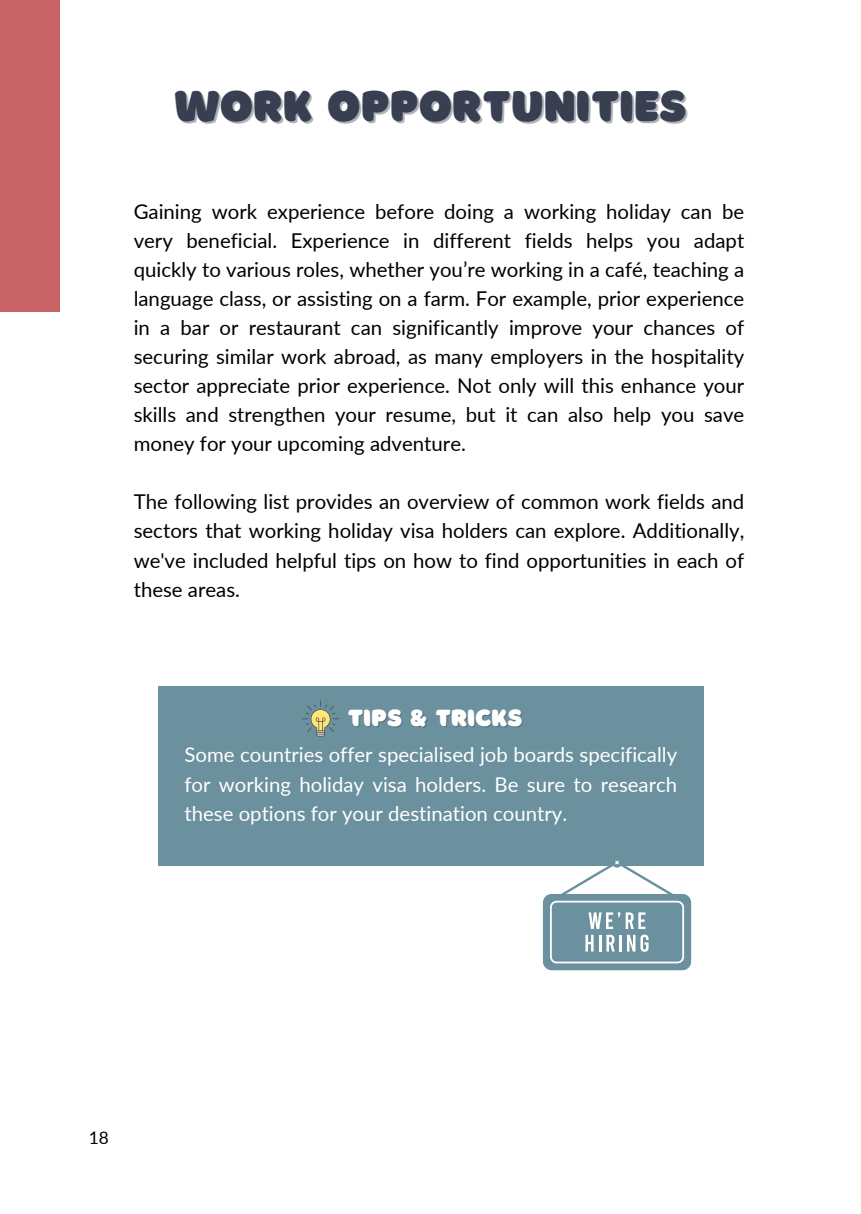
<style>
.page{position:relative;width:861px;height:1214px;background:#fff}
.page>*{position:absolute;margin:0;border:0;box-sizing:border-box;transform-origin:0 0}
.t1{font:44.8px "Borsok";color:#383f51}
.t2{font:24.4px "Borsok";color:#fff}
.t3{font:20.4px/29px "Lato";color:#000;text-align:justify}
.t4{font:20.4px/29px "Lato";color:#fff;text-align:justify}
.t5{font:17.4px "Lato";color:#000}
</style>
<div class="page">
<div style="left:0;top:0;width:59px;height:312px;background:#c86366"></div>
<div style="left:158px;top:686px;width:545px;height:180px;background:#6b909e"></div>
<svg style="left:302px;top:700px;width:37px;height:36px"></svg>
<svg style="left:543px;top:860px;width:148px;height:110px"></svg>
<p class="t1" style="left:174px;top:79px;width:515px">WORK OPPORTUNITIES</p>
<p class="t3" style="left:134px;top:196px;width:612px">Gaining work experience before doing a working holiday can be very beneficial. Experience in different fields helps you adapt quickly to various roles, whether you’re working in a café, teaching a language class, or assisting on a farm. For example, prior experience in a bar or restaurant can significantly improve your chances of securing similar work abroad, as many employers in the hospitality sector appreciate prior experience. Not only will this enhance your skills and strengthen your resume, but it can also help you save money for your upcoming adventure.</p>
<p class="t3" style="left:134px;top:487px;width:612px">The following list provides an overview of common work fields and sectors that working holiday visa holders can explore. Additionally, we've included helpful tips on how to find opportunities in each of these areas.</p>
<h2 class="t2" style="left:347px;top:703px;width:177px">TIPS &amp; TRICKS</h2>
<p class="t4" style="left:184px;top:740px;width:494px">Some countries offer specialised job boards specifically for working holiday visa holders. Be sure to research these options for your destination country.</p>
<h1 class="t5" style="left:89px;top:1127px;width:22px">18</h1>
</div>
